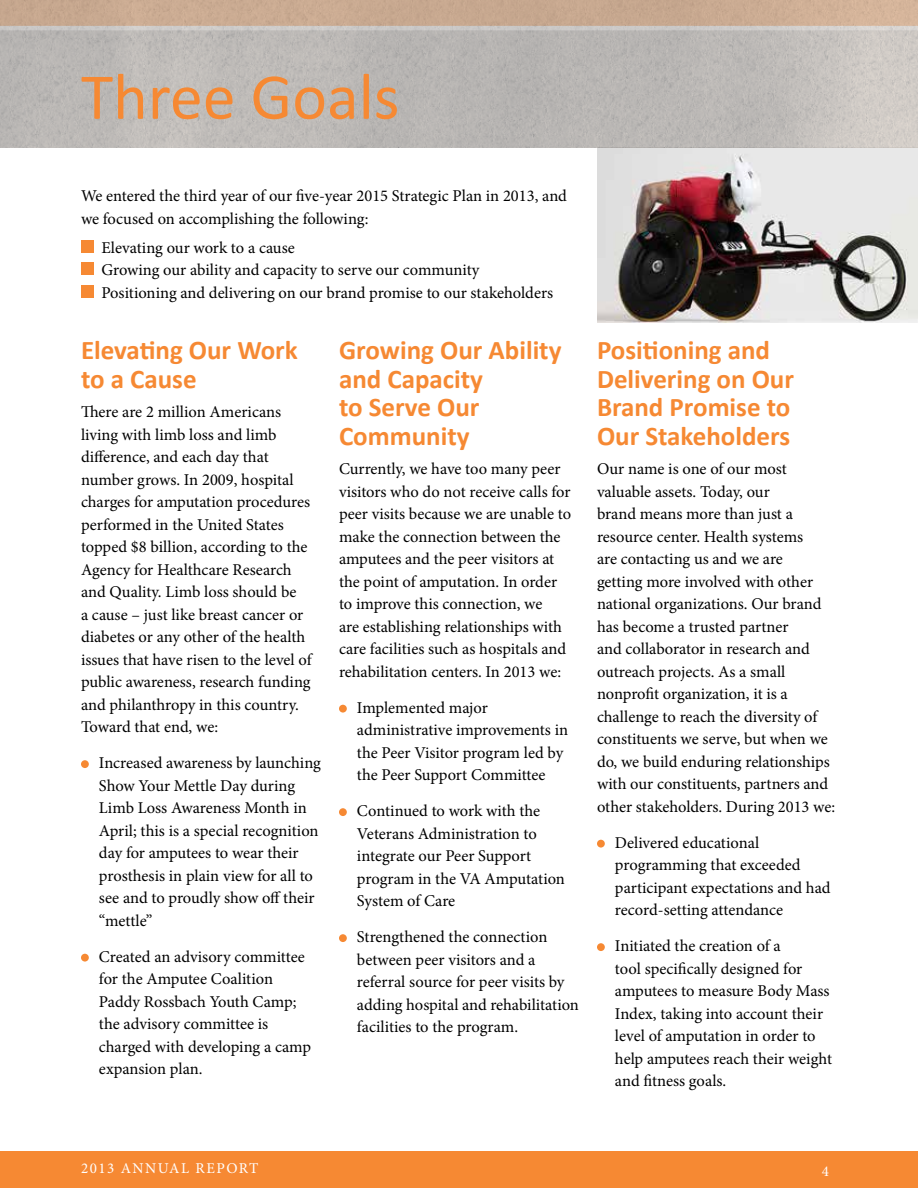
<style>
.page{position:relative;width:918px;height:1188px;background:#fff}
.page>*{position:absolute;margin:0;border:0;box-sizing:border-box;transform-origin:0 0}
.t1{font:66px "Calibri";color:#f68933}
.t2{font:700 27px/28.5px "Calibri";color:#f68933}
.t3{font:16.5px/22.5px "Minion Pro";letter-spacing:-.005em;color:#000}
.t4{font:15px "Minion Pro";letter-spacing:.1em;color:#fff}
</style>
<div class="page">
<img style="left:597px;top:148px;width:321px;height:174px">
<div style="left:81px;top:240px;width:13px;height:13px;background:#f68933"></div>
<div style="left:81px;top:262px;width:13px;height:13px;background:#f68933"></div>
<div style="left:81px;top:285px;width:13px;height:13px;background:#f68933"></div>
<img style="left:0;top:30px;width:918px;height:118px">
<svg style="left:0;top:0;width:918px;height:30px;background:#caae99"></svg>
<div style="left:0;top:1152px;width:918px;height:36px;background:#f68933"></div>
<div style="left:81px;top:760px;width:8px;height:8px;background:#f68933;border-radius:50%"></div>
<div style="left:81px;top:954px;width:8px;height:8px;background:#f68933;border-radius:50%"></div>
<div style="left:339px;top:705px;width:8px;height:8px;background:#f68933;border-radius:50%"></div>
<div style="left:339px;top:808px;width:8px;height:8px;background:#f68933;border-radius:50%"></div>
<div style="left:339px;top:934px;width:8px;height:8px;background:#f68933;border-radius:50%"></div>
<div style="left:597px;top:840px;width:8px;height:8px;background:#f68933;border-radius:50%"></div>
<div style="left:597px;top:943px;width:8px;height:8px;background:#f68933;border-radius:50%"></div>
<h1 class="t1" style="left:81px;top:56px;width:320px">Three Goals</h1>
<p class="t3" style="left:81px;top:185px;width:488px">We entered the third year of our five-year 2015 Strategic Plan in 2013, and we focused on accomplishing the following:</p>
<p class="t3" style="left:101px;top:236px;width:453px">Elevating our work to a cause<br>Growing our ability and capacity to serve our community<br>Positioning and delivering on our brand promise to our stakeholders</p>
<h2 class="t2" style="left:81px;top:335px;width:218px">Elevating Our Work to a Cause</h2>
<p class="t3" style="left:81px;top:401px;width:232px">There are 2 million Americans living with limb loss and limb difference, and each day that number grows. In 2009, hospital charges for amputation procedures performed in the United States topped $8 billion, according to the<br>Agency for Healthcare Research and Quality. Limb loss should be<br>a cause – just like breast cancer or diabetes or any other of the health issues that have risen to the level of public awareness, research funding and philanthropy in this country.<br>Toward that end, we:</p>
<p class="t3" style="left:99px;top:752px;width:224px">Increased awareness by launching<br>Show Your Mettle Day during<br>Limb Loss Awareness Month in<br>April; this is a special recognition day for amputees to wear their prosthesis in plain view for all to see and to proudly show off their “mettle”</p>
<p class="t3" style="left:99px;top:945px;width:214px">Created an advisory committee for the Amputee Coalition<br>Paddy Rossbach Youth Camp; the advisory committee is charged with developing a camp expansion plan.</p>
<h2 class="t2" style="left:339px;top:335px;width:224px">Growing Our Ability and Capacity<br>to Serve Our<br>Community</h2>
<p class="t3" style="left:339px;top:458px;width:234px">Currently, we have too many peer visitors who do not receive calls for peer visits because we are unable to make the connection between the amputees and the peer visitors at the point of amputation. In order to improve this connection, we<br>are establishing relationships with care facilities such as hospitals and rehabilitation centers. In 2013 we:</p>
<p class="t3" style="left:357px;top:696px;width:213px">Implemented major administrative improvements in the Peer Visitor program led by the Peer Support Committee</p>
<p class="t3" style="left:357px;top:800px;width:210px">Continued to work with the<br>Veterans Administration to integrate our Peer Support program in the VA Amputation<br>System of Care</p>
<p class="t3" style="left:357px;top:926px;width:224px">Strengthened the connection between peer visitors and a referral source for peer visits by adding hospital and rehabilitation facilities to the program.</p>
<h2 class="t2" style="left:597px;top:335px;width:199px">Positioning and<br>Delivering on Our<br>Brand Promise to<br>Our Stakeholders</h2>
<p class="t3" style="left:597px;top:458px;width:240px">Our name is one of our most valuable assets. Today, our<br>brand means more than just a resource center. Health systems<br>are contacting us and we are<br>getting more involved with other national organizations. Our brand has become a trusted partner<br>and collaborator in research and outreach projects. As a small nonprofit organization, it is a challenge to reach the diversity of constituents we serve, but when we do, we build enduring relationships with our constituents, partners and other stakeholders. During 2013 we:</p>
<p class="t3" style="left:615px;top:831px;width:217px">Delivered educational programming that exceeded participant expectations and had record-setting attendance</p>
<p class="t3" style="left:615px;top:935px;width:219px">Initiated the creation of a<br>tool specifically designed for amputees to measure Body Mass<br>Index, taking into account their level of amputation in order to help amputees reach their weight and fitness goals.</p>
<p class="t4" style="left:81px;top:1158px;width:179px">2013 ANNUAL REPORT</p>
<p class="t4" style="left:822px;top:1161px;width:9px">4</p>
</div>
